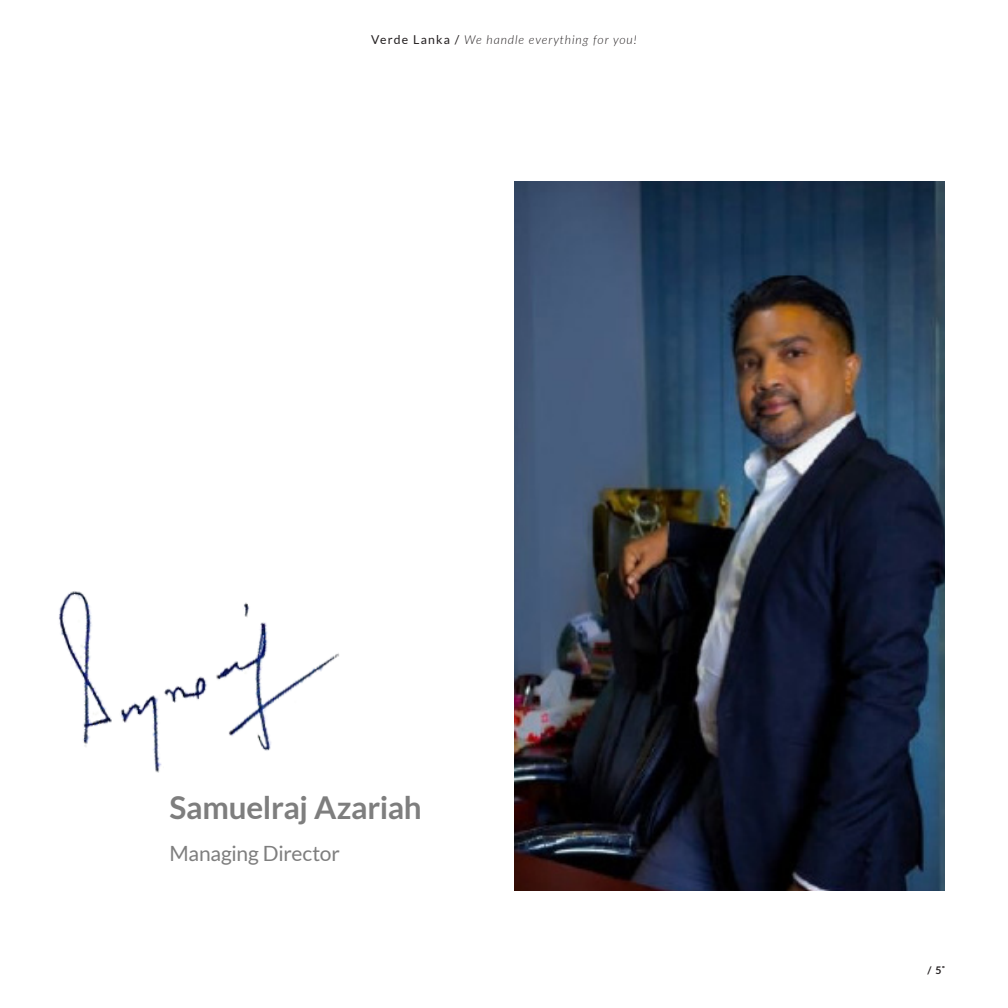
<style>
.page{position:relative;width:1008px;height:1008px;background:#fff}
.page>*{position:absolute;margin:0;border:0;box-sizing:border-box;transform-origin:0 0}
.Body_2__Indent{font:700 31.5px "Lato";letter-spacing:-.01em;color:#7e7e7e}
.Body_2__Indent-2{font:21px "Lato";letter-spacing:-.01em;color:#7e7e7e}
.t1{font:italic 300 12.25px "Lato";letter-spacing:.07em;color:#231f20}
.t2{font:700 10.5px "Lato";color:#231f20}
.s1{font-weight:400;font-style:normal}
</style>
<div class="page">
<img style="left:514px;top:182px;width:431px;height:709px">
<img style="left:59px;top:591px;width:280px;height:182px">
<p class="t1" style="left:371px;top:31px;width:267px"><span class="s1">Verde Lanka /</span> We handle everything for you!</p>
<p class="Body_2__Indent" style="left:170px;top:789px;width:254px">Samuelraj Azariah</p>
<p class="Body_2__Indent-2" style="left:170px;top:842px;width:172px">Managing Director</p>
<p class="t2" style="left:928px;top:964px;width:19px">/ 5˚</p>
</div>
